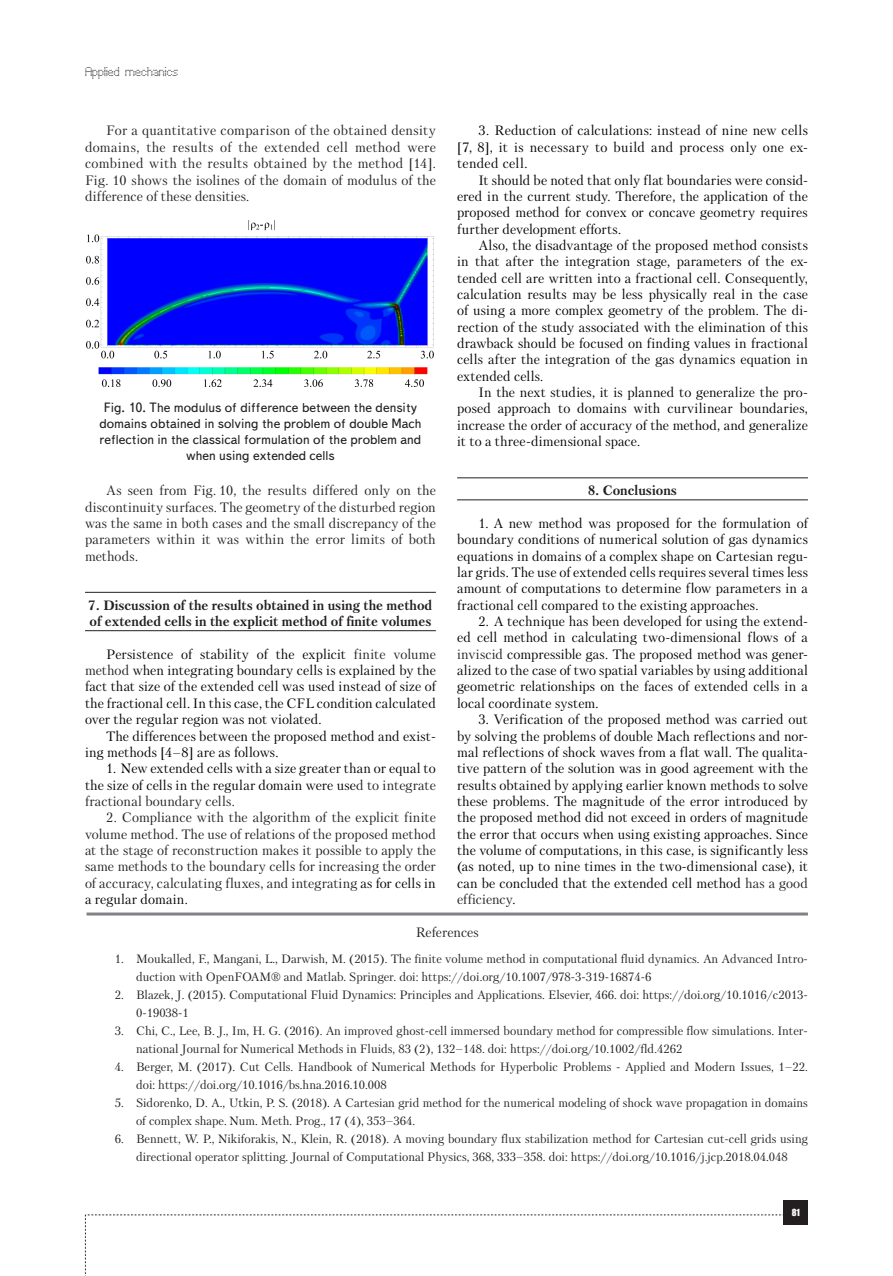
<style>
.page{position:relative;width:893px;height:1276px;background:#fff}
.page>*{position:absolute;margin:0;border:0;box-sizing:border-box;transform-origin:0 0}
.Text__англ{font:13.5px/16.4px "Petersburg C";letter-spacing:.01em;color:#000;text-align:justify}
.Text__англ-2{font:13.5px/16.4px "Petersburg C";letter-spacing:.005em;color:#231f20;text-align:justify}
.Рисунок{font:13.5px/16.2px "Text Book C";color:#231f20;text-align:center}
.Раздел_статьи{font:700 13.5px/16.4px "Petersburg C";color:#231f20}
.Литература_заголовок{font:13.5px "Petersburg C";color:#231f20}
.t1{font:12px/18px "Petersburg C";color:#231f20}
.t2{font:12px "Perfo";letter-spacing:.015em;color:#231f20}
.t3{font:9px "Impact";color:#fff}
.s1{color:#231f20}
.s2{color:#000}
</style>
<div class="page">
<svg style="left:85px;top:1214px;width:699px;height:62px"></svg>
<div style="left:784px;top:1200px;width:24px;height:24px;background:#231f20"></div>
<hr style="left:85px;top:592px;width:351px;height:1px;background:#231f20">
<hr style="left:85px;top:630px;width:351px;height:1px;background:#231f20">
<hr style="left:457px;top:477px;width:351px;height:1px;background:#231f20">
<hr style="left:457px;top:499px;width:351px;height:1px;background:#231f20">
<img style="left:87px;top:220px;width:347px;height:167px">
<hr style="left:87px;top:912px;width:721px;height:3px;background:#808285">
<p class="t2" style="left:85px;top:65px;width:95px">Applied mechanics</p>
<p class="Text__англ-2" style="left:85px;top:122px;width:352px;text-indent:21px">For a quantitative comparison of the obtained density domains, the results of the extended cell method were combined with the results obtained by the method [14].<br>Fig. 10 shows the isolines of the domain of modulus of the difference of these densities.</p>
<p class="Text__англ" style="left:457px;top:122px;width:352px;text-indent:21px">3. Reduction of calculations: instead of nine new cells [7, 8], it is necessary to build and process only one ex&shy;tended cell.</p>
<p class="Text__англ" style="left:457px;top:171px;width:352px;text-indent:21px">It should be noted that only flat boundaries were consid&shy;ered in the current study. Therefore, the application of the proposed method for convex or concave geometry requires further development efforts.</p>
<p class="Text__англ" style="left:457px;top:237px;width:352px;text-indent:21px">Also, the disadvantage of the proposed method consists in that after the integration stage, parameters of the ex&shy;tended cell are written into a fractional cell. Consequently, calculation results may be less physically real in the case of using a more complex geometry of the problem. The di&shy;rection of the study associated with the elimination of this drawback should be focused on finding values in fractional cells after the integration of the gas dynamics equation in extended cells.</p>
<p class="Text__англ" style="left:457px;top:384px;width:352px;text-indent:21px">In the next studies, it is planned to generalize the pro&shy;posed approach to domains with curvilinear boundaries, increase the order of accuracy of the method, and generalize it to a three-dimensional space.</p>
<p class="Раздел_статьи" style="left:588px;top:482px;width:90px">8. Conclusions</p>
<p class="Text__англ" style="left:457px;top:515px;width:352px;text-indent:21px">1. A new method was proposed for the formulation of boundary conditions of numerical solution of gas dynamics equations in domains of a complex shape on Cartesian regu&shy;lar grids. The use of extended cells requires several times less amount of computations to determine flow parameters in a fractional cell compared to the existing approaches.</p>
<p class="Text__англ" style="left:457px;top:613px;width:352px;text-indent:21px">2. A technique has been developed for using the extend&shy;ed cell method in calculating two-dimensional flows of a <span class="s1">inviscid</span> compressible gas. The proposed method was gener&shy;alized to the case of two spatial variables by using additional geometric relationships on the faces of extended cells in a local coordinate system.</p>
<p class="Text__англ" style="left:457px;top:711px;width:352px;text-indent:21px">3. Verification of the proposed method was carried out by solving the problems of double Mach reflections and nor&shy;mal reflections of shock waves from a flat wall. The qualita&shy;tive pattern of the solution was in good agreement with the results obtained by applying earlier known methods to solve these problems. The magnitude of the error introduced by the proposed method did not exceed in orders of magnitude the error that occurs when using existing approaches. Since the volume of computations, in this case, is significantly less (as noted, up to nine times in the two-dimensional case), it can be concluded that the extended cell method <span class="s1">has a good efficiency</span>.</p>
<p class="Литература_заголовок" style="left:416px;top:924px;width:64px">References</p>
<p class="t1" style="left:136px;top:950px;width:673px;text-indent:-21px">1. Moukalled, F., Mangani, L., Darwish, M. (2015). The finite volume method in computational fluid dynamics. An Advanced Intro&shy;duction with OpenFOAM® and Matlab. Springer. doi: https://doi.org/10.1007/978-3-319-16874-6</p>
<p class="t1" style="left:136px;top:986px;width:673px;text-indent:-21px">2. Blazek, J. (2015). Computational Fluid Dynamics: Principles and Applications. Elsevier, 466. doi: https://doi.org/10.1016/c2013-<br>0-19038-1</p>
<p class="t1" style="left:136px;top:1022px;width:673px;text-indent:-21px">3. Chi, C., Lee, B. J., Im, H. G. (2016). An improved ghost-cell immersed boundary method for compressible flow simulations. Inter&shy;national Journal for Numerical Methods in Fluids, 83 (2), 132–148. doi: https://doi.org/10.1002/fld.4262</p>
<p class="t1" style="left:136px;top:1058px;width:673px;text-indent:-21px">4. Berger, M. (2017). Cut Cells. Handbook of Numerical Methods for Hyperbolic Problems - Applied and Modern Issues, 1–22. doi: https://doi.org/10.1016/bs.hna.2016.10.008</p>
<p class="t1" style="left:136px;top:1094px;width:673px;text-indent:-21px">5. Sidorenko, D. A., Utkin, P. S. (2018). A Cartesian grid method for the numerical modeling of shock wave propagation in domains of complex shape. Num. Meth. Prog., 17 (4), 353–364.</p>
<p class="t1" style="left:115px;top:1130px;width:695px;text-align:center">6. Bennett, W. P., Nikiforakis, N., Klein, R. (2018). A moving boundary flux stabilization method for Cartesian cut-cell grids using directional operator splitting. Journal of Computational Physics, 368, 333–358. doi: https://doi.org/10.1016/j.jcp.2018.04.048</p>
<p class="Рисунок" style="left:99px;top:399px;width:324px">Fig. 10. The modulus of difference between the density domains obtained in solving the problem of double Mach reflection in the classical formulation of the problem and when using extended cells</p>
<p class="Text__англ-2" style="left:85px;top:482px;width:352px;text-indent:21px">As seen from Fig. 10, the results differed only on the discontinuity surfaces. The geometry of the disturbed region was the same in both cases and the small discrepancy of the parameters within it was within the error limits of both methods.</p>
<p class="Раздел_статьи" style="left:89px;top:596px;width:345px">7. Discussion of the results obtained in using the method of extended cells in the explicit method of finite volumes</p>
<p class="Text__англ" style="left:85px;top:646px;width:352px;text-indent:21px">Persistence of stability of the explicit <span class="s1">finite volume method</span> when integrating boundary cells is explained by the fact that size of the extended cell was used instead of size of the fractional cell. In this case, the CFL condition calculated over the regular region was not violated.</p>
<p class="Text__англ" style="left:85px;top:727px;width:352px;text-indent:21px">The differences between the proposed method and exist&shy;ing methods [4–8] are as follows.</p>
<p class="Text__англ" style="left:85px;top:760px;width:352px;text-indent:21px">1. New extended cells with a size greater than or equal to the size of cells in the regular domain were use<span class="s1">d to integrate fractional boundary cells.</span></p>
<p class="Text__англ-2" style="left:85px;top:809px;width:352px;text-indent:21px">2. Compliance with the algorithm of the explicit finite volume method. The use of relations of the proposed method at the stage of reconstruction makes it possible to apply the same methods to the boundary cells for increasing the order of accuracy, calculating fluxes, and integrating <span class="s2">as for cells in a regular domain.</span></p>
<p class="t3" style="left:792px;top:1205px;width:10px">81</p>
</div>
